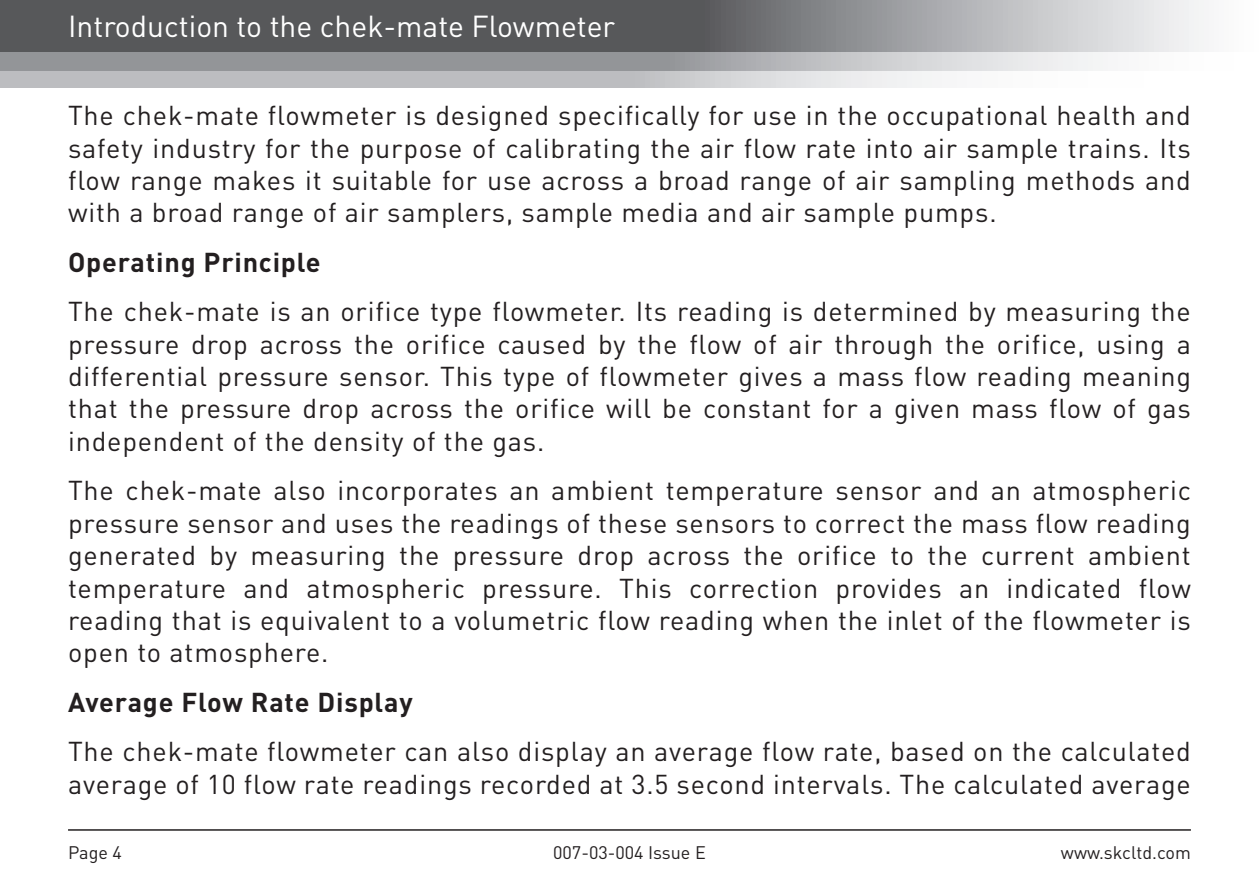
<style>
.page{position:relative;width:1259px;height:893px;background:#fff}
.page>*{position:absolute;margin:0;border:0;box-sizing:border-box;transform-origin:0 0}
.t1{font:30px "DIN Pro";color:#fff}
.Plain_Body_Text{font:27px/32.4px "DIN Pro";letter-spacing:.03em;color:#231f20;text-align:justify}
.Body_Title{font:700 27px "DIN Pro";letter-spacing:.03em;color:#231f20}
.t2{font:18px "DIN Pro";color:#231f20}
</style>
<div class="page">
<svg style="left:0;top:71px;width:932px;height:17px;background:#c6c7ca"></svg>
<svg style="left:0;top:51px;width:1204px;height:20px;background:#adaeb1"></svg>
<svg style="left:0;top:0;width:1204px;height:51px;background:#7a7b7d"></svg>
<hr style="left:68px;top:829px;width:1123px;height:2px;background:#231f20">
<p class="t1" style="left:68px;top:6px;width:549px">Introduction to the chek-mate Flowmeter</p>
<p class="Plain_Body_Text" style="left:68px;top:98px;width:1124px">The chek-mate flowmeter is designed specifically for use in the occupational health and safety industry for the purpose of calibrating the air flow rate into air sample trains. Its flow range makes it suitable for use across a broad range of air sampling methods and with a broad range of air samplers, sample media and air sample pumps.</p>
<p class="Body_Title" style="left:68px;top:244px;width:254px">Operating Principle</p>
<p class="Plain_Body_Text" style="left:68px;top:294px;width:1124px">The chek-mate is an orifice type flowmeter. Its reading is determined by measuring the pressure drop across the orifice caused by the flow of air through the orifice, using a differential pressure sensor. This type of flowmeter gives a mass flow reading meaning that the pressure drop across the orifice will be constant for a given mass flow of gas independent of the density of the gas.</p>
<p class="Plain_Body_Text" style="left:68px;top:473px;width:1124px">The chek-mate also incorporates an ambient temperature sensor and an atmospheric pressure sensor and uses the readings of these sensors to correct the mass flow reading generated by measuring the pressure drop across the orifice to the current ambient temperature and atmospheric pressure. This correction provides an indicated flow reading that is equivalent to a volumetric flow reading when the inlet of the flowmeter is open to atmosphere.</p>
<p class="Body_Title" style="left:68px;top:684px;width:346px">Average Flow Rate Display</p>
<p class="Plain_Body_Text" style="left:68px;top:734px;width:1124px">The chek-mate flowmeter can also display an average flow rate, based on the calculated average of 10 flow rate readings recorded at 3.5 second intervals. The calculated average</p>
<p class="t2" style="left:68px;top:840px;width:55px">Page 4</p>
<p class="t2" style="left:553px;top:840px;width:154px">007-03-004 Issue E</p>
<p class="t2" style="left:1061px;top:840px;width:131px">www.skcltd.com</p>
</div>
